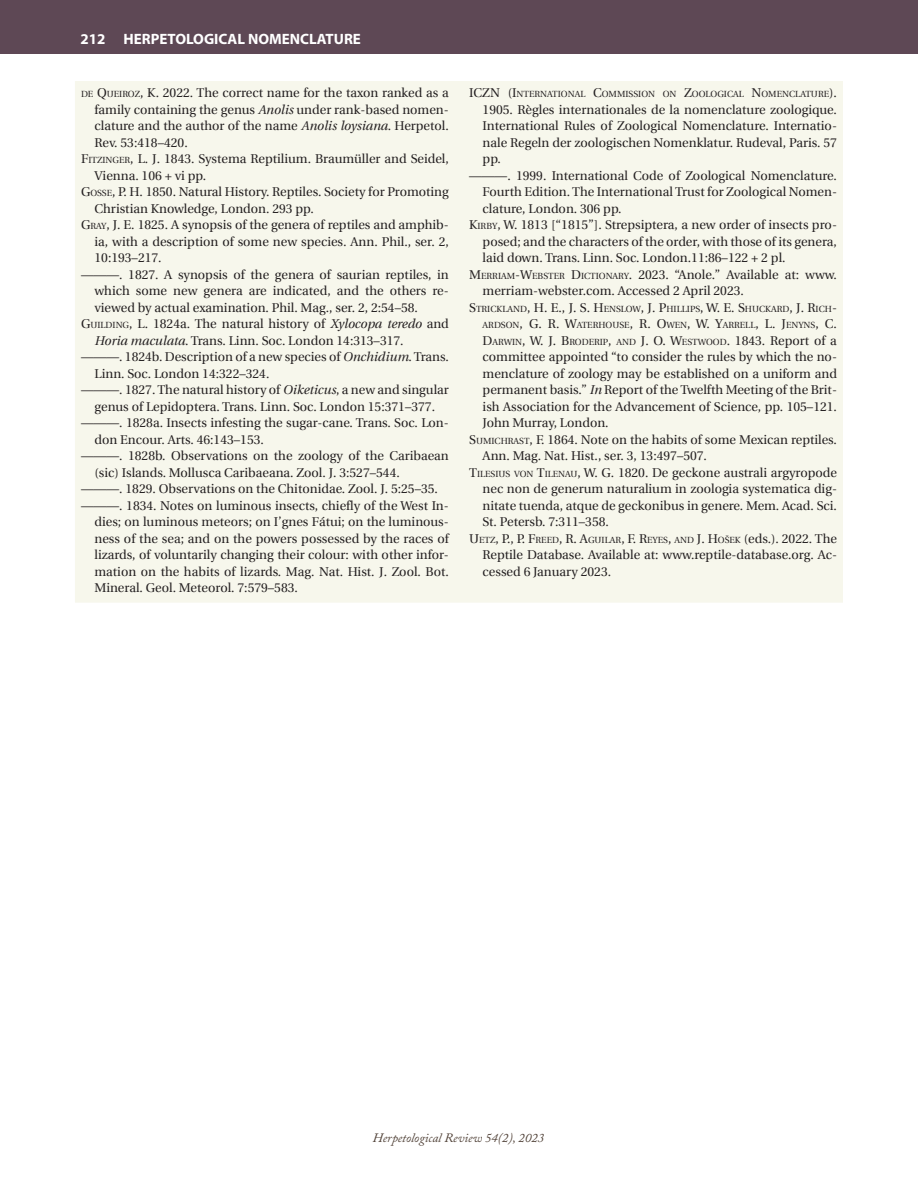
<style>
.page{position:relative;width:918px;height:1188px;background:#fff}
.page>*{position:absolute;margin:0;border:0;box-sizing:border-box;transform-origin:0 0}
.t1{font:700 15px "Myriad Pro";color:#fff}
.t2{font:12.75px "Utopia";color:#231f20}
.t3{font:12.75px "Utopia";color:#231f20}
.t4{font:italic 12.75px "Adobe Caslon Pro";color:#504137}
.t5{font:8.85px/16.5px "Utopia";color:#231f20;text-align:justify}
.s1{font-size:8.85px}
.s2{font-style:inherit}
.s3{font-style:italic}
.s4{font-size:12.75px}
</style>
<div class="page">
<div style="left:0;top:0;width:918px;height:54px;background:#5e4855"></div>
<div style="left:75px;top:81px;width:768px;height:522px;background:#f7f7ec"></div>
<p class="t1" style="left:80px;top:29px;width:282px">212 HERPETOLOGICAL NOMENCLATURE</p>
<p class="t1" style="left:121px;top:29px;width:29px">XXX</p>
<p class="t2" style="left:81px;top:86px;width:369px"><span class="s1">DE</span> <span class="s2">Q</span><span class="s1">UEIROZ</span><span class="s2">, K. 2022</span>. The correct name for the taxon ranked as a</p>
<p class="t2" style="left:94px;top:102px;width:356px">family containing the genus <span class="s3">Anolis</span> under rank-based nomen-</p>
<p class="t2" style="left:94px;top:119px;width:356px">clature and the author of the name <span class="s3">Anolis loysiana</span>. Herpetol.</p>
<p class="t2" style="left:94px;top:135px;width:95px">Rev. 53:418–420.</p>
<p class="t2" style="left:81px;top:152px;width:369px"><span class="s2">F</span><span class="s1">ITZINGER</span><span class="s2">, L. J. 1843</span>. Systema Reptilium. Braumüller and Seidel,</p>
<p class="t2" style="left:94px;top:168px;width:113px">Vienna. 106 + vi pp.</p>
<p class="t2" style="left:81px;top:185px;width:369px"><span class="s2">G</span><span class="s1">OSSE</span><span class="s2">, P. H. 1850</span>. Natural History. Reptiles. Society for Promoting</p>
<p class="t2" style="left:94px;top:201px;width:221px">Christian Knowledge, London. 293 pp.</p>
<p class="t2" style="left:81px;top:218px;width:369px"><span class="s2">G</span><span class="s1">RAY</span><span class="s2">, J. E. 1825</span>. A synopsis of the genera of reptiles and amphib-</p>
<p class="t2" style="left:94px;top:234px;width:356px">ia, with a description of some new species<span class="s3">.</span> Ann. Phil., ser. 2,</p>
<p class="t2" style="left:94px;top:251px;width:69px">10:193–217.</p>
<p class="t2" style="left:81px;top:267px;width:369px"><span class="s2">———. 1827</span>. A synopsis of the genera of saurian reptiles, in</p>
<p class="t2" style="left:94px;top:284px;width:356px">which some new genera are indicated, and the others re-</p>
<p class="t2" style="left:94px;top:300px;width:325px">viewed by actual examination. Phil. Mag., ser. 2, 2:54–58.</p>
<p class="t2" style="left:81px;top:317px;width:369px"><span class="s2">G</span><span class="s1">UILDING</span><span class="s2">, L. 1824</span>a. The natural history of <span class="s3">Xylocopa teredo</span> and</p>
<p class="t2" style="left:94px;top:333px;width:311px"><span class="s3">Horia maculata</span>. Trans. Linn. Soc. London 14:313–317.</p>
<p class="t2" style="left:81px;top:350px;width:369px"><span class="s2">———. 1824</span>b. Description of a new species of <span class="s3">Onchidium</span>. Trans.</p>
<p class="t2" style="left:94px;top:366px;width:176px">Linn. Soc. London 14:322–324.</p>
<p class="t2" style="left:81px;top:383px;width:369px"><span class="s2">———. 1827</span>. The natural history of <span class="s3">Oiketicus</span>, a new and singular</p>
<p class="t2" style="left:94px;top:399px;width:342px">genus of Lepidoptera. Trans. Linn. Soc. London 15:371–377.</p>
<p class="t2" style="left:81px;top:416px;width:369px"><span class="s2">———. 1828</span>a. Insects infesting the sugar-cane. Trans. Soc. Lon-</p>
<p class="t2" style="left:94px;top:432px;width:171px">don Encour. Arts. 46:143–153.</p>
<p class="t2" style="left:81px;top:449px;width:369px"><span class="s2">———. 1828</span>b. Observations on the zoology of the Caribaean</p>
<p class="t2" style="left:94px;top:465px;width:307px">(sic) Islands. Mollusca Caribaeana. Zool. J. 3:527–544.</p>
<p class="t2" style="left:81px;top:482px;width:359px"><span class="s2">———. 1829</span>. Observations on the Chitonidae. Zool. J. 5:25–35.</p>
<p class="t2" style="left:81px;top:498px;width:369px"><span class="s2">———. 1834</span>. Notes on luminous insects, chiefly of the West In-</p>
<p class="t2" style="left:94px;top:515px;width:356px">dies; on luminous meteors; on I’gnes Fátui; on the luminous-</p>
<p class="t2" style="left:94px;top:531px;width:356px">ness of the sea; and on the powers possessed by the races of</p>
<p class="t2" style="left:94px;top:548px;width:356px">lizards, of voluntarily changing their colour: with other infor-</p>
<p class="t2" style="left:94px;top:564px;width:356px">mation on the habits of lizards. Mag. Nat. Hist. J. Zool. Bot.</p>
<p class="t2" style="left:94px;top:581px;width:205px">Mineral. Geol. Meteorol. 7:579–583.</p>
<p class="t3" style="left:469px;top:86px;width:9px">ICZN</p>
<p class="t5" style="left:508px;top:86px;width:331px"><span class="s4">(I</span>NTERNATIONAL <span class="s4">C</span>OMMISSION ON <span class="s4">Z</span>OOLOGICAL <span class="s4">N</span>OMENCLATURE<span class="s4">).</span></p>
<p class="t2" style="left:483px;top:102px;width:356px"><span class="s2">1905</span>. Règles internationales de la nomenclature zoologique.</p>
<p class="t2" style="left:483px;top:119px;width:356px">International Rules of Zoological Nomenclature. Internatio-</p>
<p class="t2" style="left:483px;top:135px;width:356px">nale Regeln der zoologischen Nomenklatur. Rudeval, Paris. 57</p>
<p class="t2" style="left:483px;top:152px;width:20px">pp.</p>
<p class="t2" style="left:469px;top:168px;width:369px"><span class="s2">———. 1999</span>. International Code of Zoological Nomenclature.</p>
<p class="t2" style="left:483px;top:185px;width:356px">Fourth Edition. The International Trust for Zoological Nomen-</p>
<p class="t2" style="left:483px;top:201px;width:141px">clature, London. 306 pp.</p>
<p class="t2" style="left:469px;top:218px;width:369px"><span class="s2">K</span><span class="s1">IRBY</span><span class="s2">, W. 1813</span> [“1815”]. Strepsiptera, a new order of insects pro-</p>
<p class="t2" style="left:483px;top:234px;width:356px">posed; and the characters of the order, with those of its genera,</p>
<p class="t2" style="left:483px;top:251px;width:304px">laid down. Trans. Linn. Soc. London.11:86–122 + 2 pl.</p>
<p class="t2" style="left:469px;top:267px;width:369px"><span class="s2">M</span><span class="s1">ERRIAM</span><span class="s2">-W</span><span class="s1">EBSTER</span> <span class="s2">D</span><span class="s1">ICTIONARY</span><span class="s2">. 2023.</span> “Anole.” Available at: www.</p>
<p class="t2" style="left:483px;top:284px;width:263px">merriam-webster.com. Accessed 2 April 2023.</p>
<p class="t5" style="left:483px;top:300px;width:356px;text-indent:-14px"><span class="s4">S</span>TRICKLAND<span class="s4">, H. E., J. S. H</span>ENSLOW<span class="s4">, J. P</span>HILLIPS<span class="s4">, W. E. S</span>HUCKARD<span class="s4">, J. R</span>ICH<span class="s4">-</span>ARDSON<span class="s4">, G. R. W</span>ATERHOUSE<span class="s4">, R. O</span>WEN<span class="s4">, W. Y</span>ARRELL<span class="s4">, L. J</span>ENYNS<span class="s4">, C.<br>D</span>ARWIN<span class="s4">, W. J. B</span>RODERIP<span class="s4">,</span> AND <span class="s4">J. O. W</span>ESTWOOD<span class="s4">. 1843</span><span class="s4">. Report of a</span></p>
<p class="t2" style="left:483px;top:350px;width:356px">committee appointed “to consider the rules by which the no-</p>
<p class="t2" style="left:483px;top:366px;width:356px">menclature of zoology may be established on a uniform and</p>
<p class="t2" style="left:483px;top:383px;width:356px">permanent basis.” <span class="s3">In</span> Report of the Twelfth Meeting of the Brit-</p>
<p class="t2" style="left:483px;top:399px;width:356px">ish Association for the Advancement of Science, pp. 105–121.</p>
<p class="t2" style="left:483px;top:416px;width:128px">John Murray, London.</p>
<p class="t2" style="left:469px;top:432px;width:369px"><span class="s2">S</span><span class="s1">UMICHRAST</span><span class="s2">, F. 1864.</span> Note on the habits of some Mexican reptiles.</p>
<p class="t2" style="left:483px;top:449px;width:226px">Ann. Mag. Nat. Hist., ser. 3, 13:497–507.</p>
<p class="t2" style="left:469px;top:465px;width:369px"><span class="s2">T</span><span class="s1">ILESIUS VON</span> <span class="s2">T</span><span class="s1">ILENAU</span><span class="s2">, W. G. 1820</span>. De geckone australi argyropode</p>
<p class="t2" style="left:483px;top:482px;width:356px">nec non de generum naturalium in zoologia systematica dig-</p>
<p class="t2" style="left:483px;top:498px;width:356px">nitate tuenda, atque de geckonibus in genere. Mem. Acad. Sci.</p>
<p class="t2" style="left:483px;top:515px;width:128px">St. Petersb. 7:311–358.</p>
<p class="t3" style="left:469px;top:531px;width:369px">U<span class="s1">ETZ</span>, P., P. F<span class="s1">REED</span>, R. A<span class="s1">GUILAR</span>, F. R<span class="s1">EYES</span>, <span class="s1">AND</span> J. H<span class="s1">OŠEK</span> (<span class="s2">eds.</span>). 2022<span class="s2">. The</span></p>
<p class="t2" style="left:483px;top:548px;width:356px">Reptile Database. Available at: www.reptile-database.org. Ac-</p>
<p class="t2" style="left:483px;top:564px;width:130px">cessed 6 January 2023.</p>
<p class="t4" style="left:373px;top:1130px;width:173px">Herpetological Review 54(2), 2023</p>
</div>
